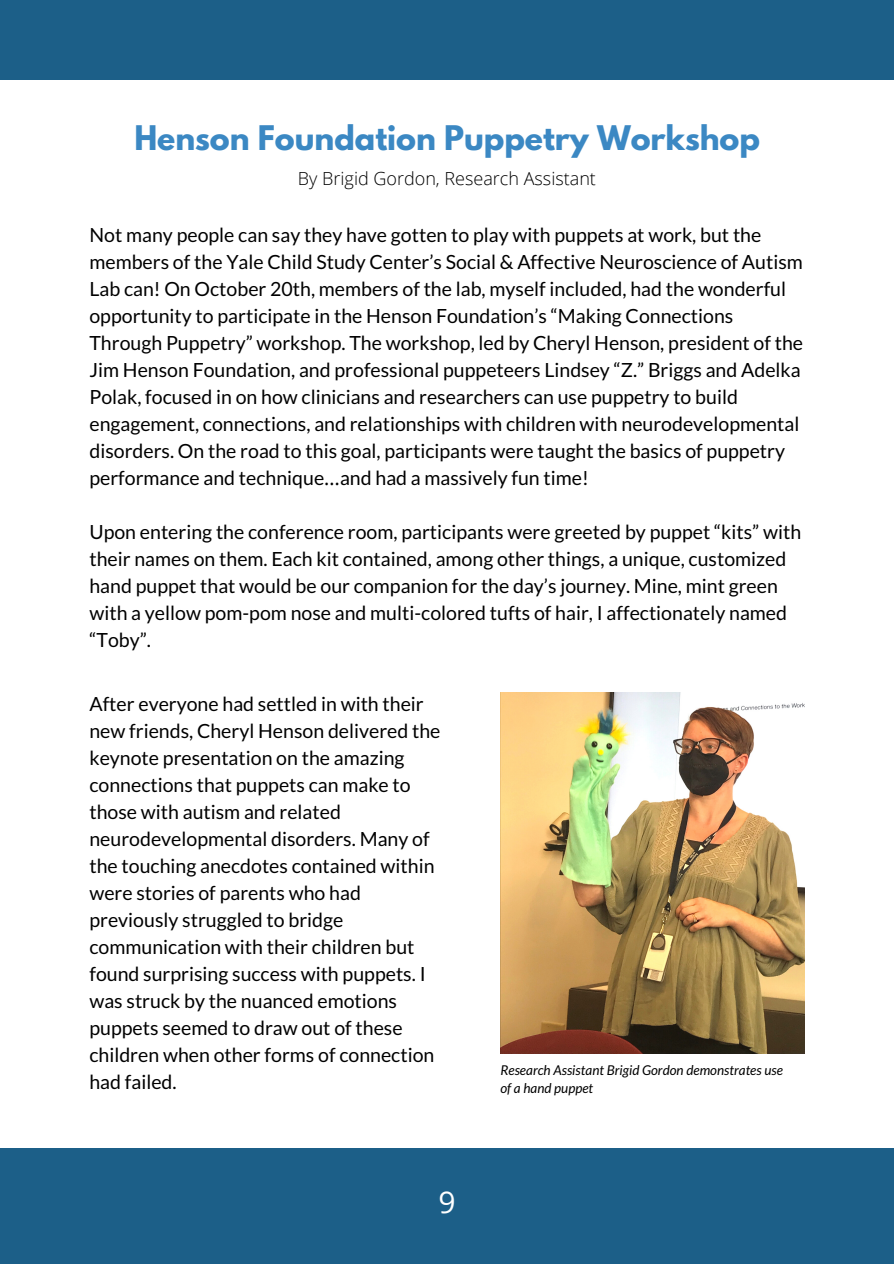
<style>
.page{position:relative;width:894px;height:1264px;background:#fff}
.page>*{position:absolute;margin:0;border:0;box-sizing:border-box;transform-origin:0 0}
.t1{font:700 30px "League Spartan";color:#3b88c3}
.t2{font:30px "Open Sans";color:#fff}
.t3{font:19.5px/27px "Lato";color:#000}
.t4{font:300 18px "Open Sans";color:#000}
.t5{font:italic 13.5px/18px "Lato";color:#000}
.s1{font-family:"Noto Sans Gurmukhi"}
</style>
<div class="page">
<div style="left:0;top:0;width:893px;height:80px;background:#1c5f88"></div>
<div style="left:0;top:1148px;width:893px;height:115px;background:#1c5f88"></div>
<img style="left:500px;top:692px;width:304px;height:361px">
<p class="t1" style="left:134px;top:123px;width:627px">Henson Foundation Puppetry Workshop</p>
<p class="t4" style="left:298px;top:165px;width:299px">By Brigid Gordon, Research Assistant</p>
<p class="t3" style="left:89px;top:221px;width:715px">Not many people can say they have gotten to play with puppets at work, but the members of the Yale Child Study Center’s Social &amp; Affective Neuroscience of Autism Lab can! On October 20th, members of the lab, myself included, had the wonderful opportunity to participate in the Henson Foundation’s “Making Connections Through Puppetry” workshop. The workshop, led by Cheryl Henson, president of the Jim Henson Foundation, and professional puppeteers Lindsey “Z.” Briggs and Adelka Polak, focused in on how clinicians and researchers can use puppetry to build engagement, connections, and relationships with children with neurodevelopmental disorders. On the road to this goal, participants were taught the basics of puppetry performance and technique<span class="s1">…</span>and had a massively fun time!</p>
<p class="t3" style="left:89px;top:518px;width:713px">Upon entering the conference room, participants were greeted by puppet “kits” with their names on them. Each kit contained, among other things, a unique, customized hand puppet that would be our companion for the day’s journey. Mine, mint green with a yellow pom-pom nose and multi-colored tufts of hair, I affectionately named “Toby”.</p>
<p class="t3" style="left:89px;top:689px;width:352px">After everyone had settled in with their new friends, Cheryl Henson delivered the keynote presentation on the amazing connections that puppets can make to those with autism and related neurodevelopmental disorders. Many of the touching anecdotes contained within were stories of parents who had previously struggled to bridge communication with their children but found surprising success with puppets. I was struck by the nuanced emotions puppets seemed to draw out of these children when other forms of connection had failed.</p>
<p class="t2" style="left:438px;top:1181px;width:19px">9</p>
<p class="t5" style="left:500px;top:1060px;width:284px">Research Assistant Brigid Gordon demonstrates use of a hand puppet</p>
</div>
